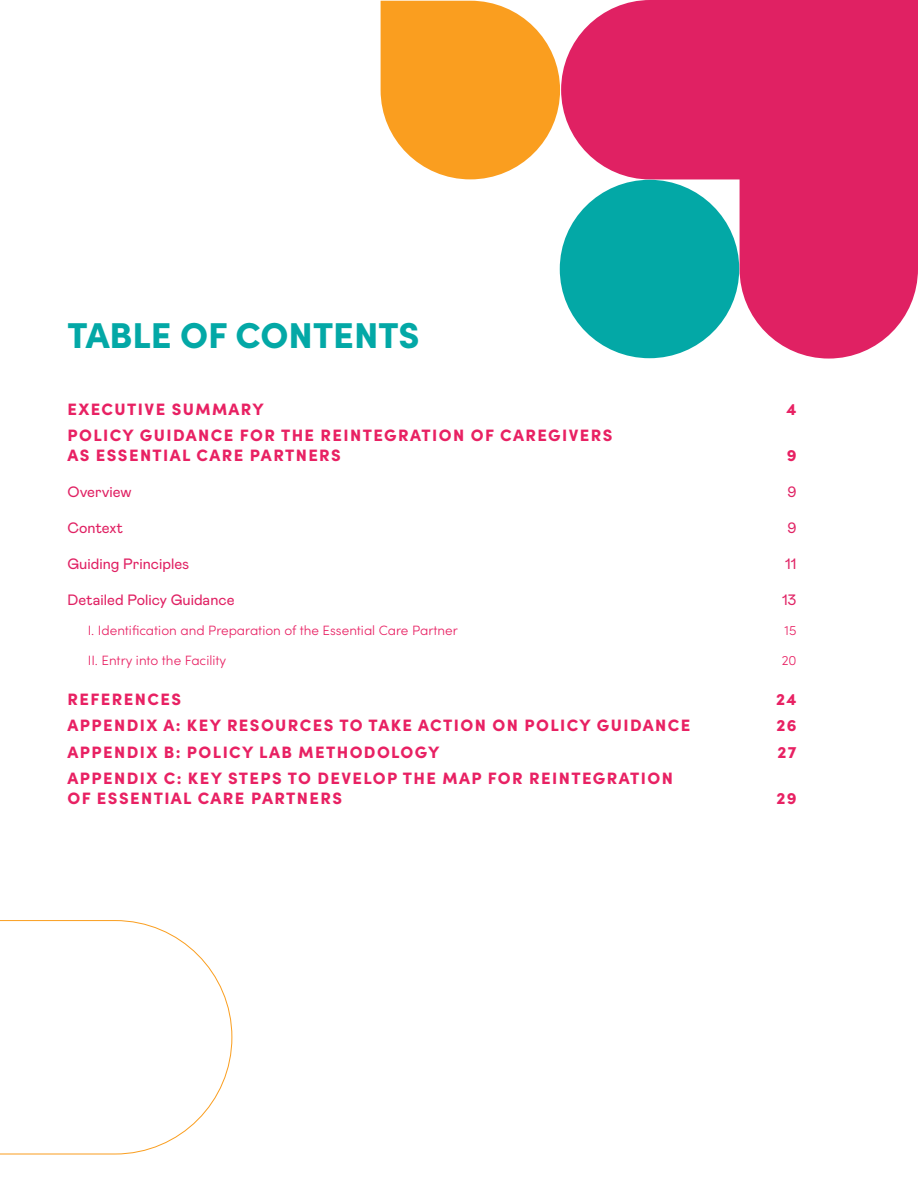
<style>
.page{position:relative;width:918px;height:1188px;background:#fff}
.page>*{position:absolute;margin:0;border:0;box-sizing:border-box;transform-origin:0 0}
.TOC_Heading{font:900 36px "Sofia Pro";color:#03a8a6}
.t1{font:900 16.5px/19.8px "Sofia Pro";letter-spacing:.085em;color:#e82163}
.t2{font:15px "Mabry Pro";color:#e02163}
.t3{font:300 13.5px "Sofia Pro";color:#e82163}
</style>
<div class="page">
<div style="left:637px;top:0;width:281px;height:359px;background:#e02163"></div>
<svg style="left:381px;top:1px;width:358px;height:357px"></svg>
<svg style="left:0;top:920px;width:233px;height:235px"></svg>
<h1 class="TOC_Heading" style="left:68px;top:307px;width:354px">TABLE OF CONTENTS</h1>
<p class="t1" style="left:68px;top:398px;width:198px">EXECUTIVE SUMMARY</p>
<p class="t1" style="left:786px;top:398px;width:12px">4</p>
<p class="t1" style="left:68px;top:424px;width:546px">POLICY GUIDANCE FOR THE REINTEGRATION OF CAREGIVERS<br>AS ESSENTIAL CARE PARTNERS</p>
<p class="t1" style="left:787px;top:444px;width:11px">9</p>
<p class="t2" style="left:68px;top:481px;width:66px">Overview</p>
<p class="t2" style="left:788px;top:481px;width:10px">9</p>
<p class="t2" style="left:68px;top:517px;width:57px">Context</p>
<p class="t2" style="left:788px;top:517px;width:10px">9</p>
<p class="t2" style="left:68px;top:553px;width:123px">Guiding Principles</p>
<p class="t2" style="left:785px;top:553px;width:13px">11</p>
<p class="t2" style="left:68px;top:589px;width:169px">Detailed Policy Guidance</p>
<p class="t2" style="left:782px;top:589px;width:16px">13</p>
<p class="t3" style="left:88px;top:620px;width:372px">I. Identification and Preparation of the Essential Care Partner</p>
<p class="t3" style="left:785px;top:620px;width:13px">15</p>
<p class="t3" style="left:88px;top:650px;width:140px">II. Entry into the Facility</p>
<p class="t3" style="left:782px;top:650px;width:16px">20</p>
<p class="t1" style="left:68px;top:687px;width:115px">REFERENCES</p>
<p class="t1" style="left:776px;top:687px;width:22px">24</p>
<p class="t1" style="left:68px;top:714px;width:624px">APPENDIX A: KEY RESOURCES TO TAKE ACTION ON POLICY GUIDANCE</p>
<p class="t1" style="left:776px;top:714px;width:22px">26</p>
<p class="t1" style="left:68px;top:741px;width:373px">APPENDIX B: POLICY LAB METHODOLOGY</p>
<p class="t1" style="left:778px;top:741px;width:20px">27</p>
<p class="t1" style="left:68px;top:767px;width:607px">APPENDIX C: KEY STEPS TO DEVELOP THE MAP FOR REINTEGRATION<br>OF ESSENTIAL CARE PARTNERS</p>
<p class="t1" style="left:776px;top:787px;width:22px">29</p>
</div>
